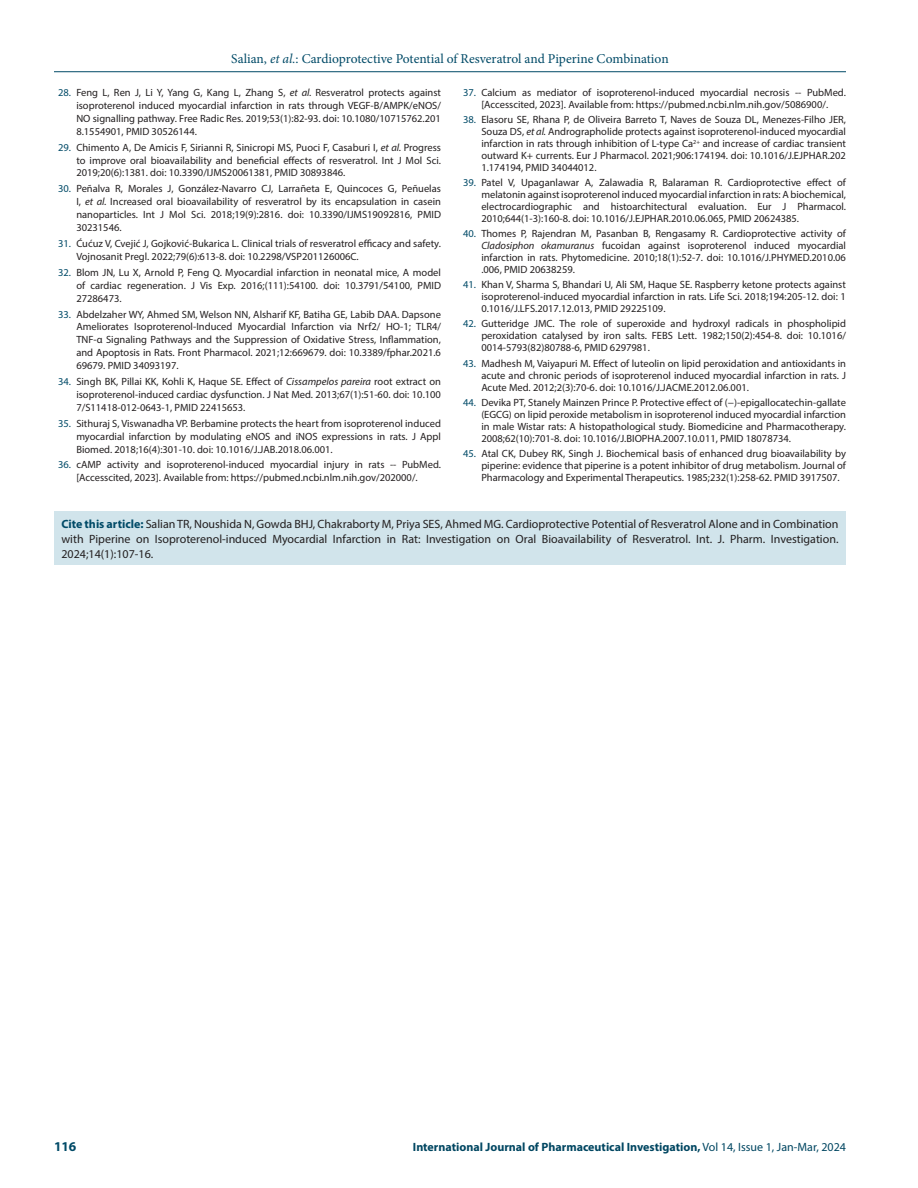
<style>
.page{position:relative;width:918px;height:1188px;background:#fff}
.page>*{position:absolute;margin:0;border:0;box-sizing:border-box;transform-origin:0 0}
.t1{font:13.5px "Minion Pro";letter-spacing:-.005em;color:#004a67}
.t2{font:700 13.5px "Myriad Pro";color:#004a67}
.FIG_Caption{font:12px/15px "Myriad Pro";color:#231f20;text-align:justify}
.t3{font:700 12px "Myriad Pro";color:#004661}
.t4{font:10.5px/12px "Myriad Pro";color:#231f20;text-align:justify}
.s1{font-style:italic}
.s2{color:#004a67}
.s3{font-weight:700;color:#004a67}
.s4{font-weight:400}
</style>
<div class="page">
<hr style="left:54px;top:71px;width:792px;height:1px;background:#004a67">
<div style="left:54px;top:511px;width:792px;height:54px;background:#d1e4eb"></div>
<p class="t1" style="left:231px;top:50px;width:439px">Salian, <span class="s1">et al.</span>: Cardioprotective Potential of Resveratrol and Piperine Combination</p>
<p class="t4" style="left:463px;top:86px;width:384px;text-align:center"><span class="s2">37.</span> Calcium as mediator of isoproterenol-induced myocardial necrosis -- PubMed. [Accesscited, 2023]. Available from: https://pubmed.ncbi.nlm.nih.gov/5086900/.</p>
<p class="t4" style="left:481px;top:113px;width:366px;text-indent:-18px"><span class="s2">38.</span> Elasoru SE, Rhana P, de Oliveira Barreto T, Naves de Souza DL, Menezes-Filho JER, Souza DS, <span class="s1">et al.</span> Andrographolide protects against isoproterenol-induced myocardial infarction in rats through inhibition of L-type Ca<sup>2+</sup> and increase of cardiac transient outward K+ currents. Eur J Pharmacol. 2021;906:174194. doi: 10.1016/J.EJPHAR.202<br>1.174194, PMID 34044012.</p>
<p class="t4" style="left:481px;top:176px;width:366px;text-indent:-18px"><span class="s2">39.</span> Patel V, Upaganlawar A, Zalawadia R, Balaraman R. Cardioprotective effect of melatonin against isoproterenol induced myocardial infarction in rats: A biochemical, electrocardiographic and histoarchitectural evaluation. Eur J Pharmacol.<br>2010;644(1-3):160-8. doi: 10.1016/J.EJPHAR.2010.06.065, PMID 20624385.</p>
<p class="t4" style="left:481px;top:228px;width:366px;text-indent:-18px"><span class="s2">40.</span> Thomes P, Rajendran M, Pasanban B, Rengasamy R. Cardioprotective activity of <span class="s1">Cladosiphon okamuranus</span> fucoidan against isoproterenol induced myocardial infarction in rats. Phytomedicine. 2010;18(1):52-7. doi: 10.1016/J.PHYMED.2010.06 .006, PMID 20638259.</p>
<p class="t4" style="left:481px;top:279px;width:366px;text-indent:-18px"><span class="s2">41.</span> Khan V, Sharma S, Bhandari U, Ali SM, Haque SE. Raspberry ketone protects against isoproterenol-induced myocardial infarction in rats. Life Sci. 2018;194:205-12. doi: 1<br>0.1016/J.LFS.2017.12.013, PMID 29225109.</p>
<p class="t4" style="left:481px;top:318px;width:366px;text-indent:-18px"><span class="s2">42.</span> Gutteridge JMC. The role of superoxide and hydroxyl radicals in phospholipid peroxidation catalysed by iron salts. FEBS Lett. 1982;150(2):454-8. doi: 10.1016/ 0014-5793(82)80788-6, PMID 6297981.</p>
<p class="t4" style="left:481px;top:357px;width:366px;text-indent:-18px"><span class="s2">43.</span> Madhesh M, Vaiyapuri M. Effect of luteolin on lipid peroxidation and antioxidants in acute and chronic periods of isoproterenol induced myocardial infarction in rats. J Acute Med. 2012;2(3):70-6. doi: 10.1016/J.JACME.2012.06.001.</p>
<p class="t4" style="left:481px;top:396px;width:366px;text-indent:-18px"><span class="s2">44.</span> Devika PT, Stanely Mainzen Prince P. Protective effect of (−)-epigallocatechin-gallate (EGCG) on lipid peroxide metabolism in isoproterenol induced myocardial infarction in male Wistar rats: A histopathological study. Biomedicine and Pharmacotherapy.<br>2008;62(10):701-8. doi: 10.1016/J.BIOPHA.2007.10.011, PMID 18078734.</p>
<p class="t4" style="left:481px;top:447px;width:366px;text-indent:-18px"><span class="s2">45.</span> Atal CK, Dubey RK, Singh J. Biochemical basis of enhanced drug bioavailability by piperine: evidence that piperine is a potent inhibitor of drug metabolism. Journal of Pharmacology and Experimental Therapeutics. 1985;232(1):258-62. PMID 3917507.</p>
<p class="FIG_Caption" style="left:62px;top:516px;width:779px"><span class="s3">Cite this article:</span> Salian TR, Noushida N, Gowda BHJ, Chakraborty M, Priya SES, Ahmed MG. Cardioprotective Potential of Resveratrol Alone and in Combination with Piperine on Isoproterenol-induced Myocardial Infarction in Rat: Investigation on Oral Bioavailability of Resveratrol. Int. J. Pharm. Investigation.<br>2024;14(1):107-16.</p>
<p class="t4" style="left:76px;top:86px;width:366px;line-height:12.9px;text-indent:-18px"><span class="s2">28.</span> Feng L, Ren J, Li Y, Yang G, Kang L, Zhang S, <span class="s1">et al.</span> Resveratrol protects against isoproterenol induced myocardial infarction in rats through VEGF-B/AMPK/eNOS/ NO signalling pathway. Free Radic Res. 2019;53(1):82-93. doi: 10.1080/10715762.201<br>8.1554901, PMID 30526144.</p>
<p class="t4" style="left:76px;top:141px;width:366px;line-height:12.9px;text-indent:-18px"><span class="s2">29.</span> Chimento A, De Amicis F, Sirianni R, Sinicropi MS, Puoci F, Casaburi I, <span class="s1">et al.</span> Progress to improve oral bioavailability and beneficial effects of resveratrol. Int J Mol Sci.<br>2019;20(6):1381. doi: 10.3390/IJMS20061381, PMID 30893846.</p>
<p class="t4" style="left:76px;top:182px;width:366px;line-height:12.9px;text-indent:-18px"><span class="s2">30.</span> Peñalva R, Morales J, González-Navarro CJ, Larrañeta E, Quincoces G, Peñuelas I, <span class="s1">et al.</span> Increased oral bioavailability of resveratrol by its encapsulation in casein nanoparticles. Int J Mol Sci. 2018;19(9):2816. doi: 10.3390/IJMS19092816, PMID 30231546.</p>
<p class="t4" style="left:76px;top:237px;width:366px;line-height:12.9px;text-indent:-18px"><span class="s2">31.</span> Ćućuz V, Cvejić J, Gojković-Bukarica L. Clinical trials of resveratrol efficacy and safety.<br>Vojnosanit Pregl. 2022;79(6):613-8. doi: 10.2298/VSP201126006C.</p>
<p class="t4" style="left:76px;top:266px;width:366px;line-height:12.9px;text-indent:-18px"><span class="s2">32.</span> Blom JN, Lu X, Arnold P, Feng Q. Myocardial infarction in neonatal mice, A model of cardiac regeneration. J Vis Exp. 2016;(111):54100. doi: 10.3791/54100, PMID 27286473.</p>
<p class="t4" style="left:76px;top:307px;width:366px;line-height:12.9px;text-indent:-18px"><span class="s2">33.</span> Abdelzaher WY, Ahmed SM, Welson NN, Alsharif KF, Batiha GE, Labib DAA. Dapsone Ameliorates Isoproterenol-Induced Myocardial Infarction via Nrf2/ HO-1; TLR4/ TNF-α Signaling Pathways and the Suppression of Oxidative Stress, Inflammation, and Apoptosis in Rats. Front Pharmacol. 2021;12:669679. doi: 10.3389/fphar.2021.6<br>69679. PMID 34093197.</p>
<p class="t4" style="left:76px;top:375px;width:366px;line-height:12.9px;text-indent:-18px"><span class="s2">34.</span> Singh BK, Pillai KK, Kohli K, Haque SE. Effect of <span class="s1">Cissampelos pareira</span> root extract on isoproterenol-induced cardiac dysfunction. J Nat Med. 2013;67(1):51-60. doi: 10.100<br>7/S11418-012-0643-1, PMID 22415653.</p>
<p class="t4" style="left:76px;top:417px;width:366px;line-height:12.9px;text-indent:-18px"><span class="s2">35.</span> Sithuraj S, Viswanadha VP. Berbamine protects the heart from isoproterenol induced myocardial infarction by modulating eNOS and iNOS expressions in rats. J Appl Biomed. 2018;16(4):301-10. doi: 10.1016/J.JAB.2018.06.001.</p>
<p class="t4" style="left:58px;top:458px;width:384px;line-height:12.9px;text-align:center"><span class="s2">36.</span> cAMP activity and isoproterenol-induced myocardial injury in rats -- PubMed. [Accesscited, 2023]. Available from: https://pubmed.ncbi.nlm.nih.gov/202000/.</p>
<p class="t2" style="left:54px;top:1137px;width:24px">116</p>
<p class="t3" style="left:413px;top:1139px;width:435px">International Journal of Pharmaceutical Investigation, <span class="s4">Vol 14, Issue 1, Jan-Mar, 2024</span></p>
</div>
